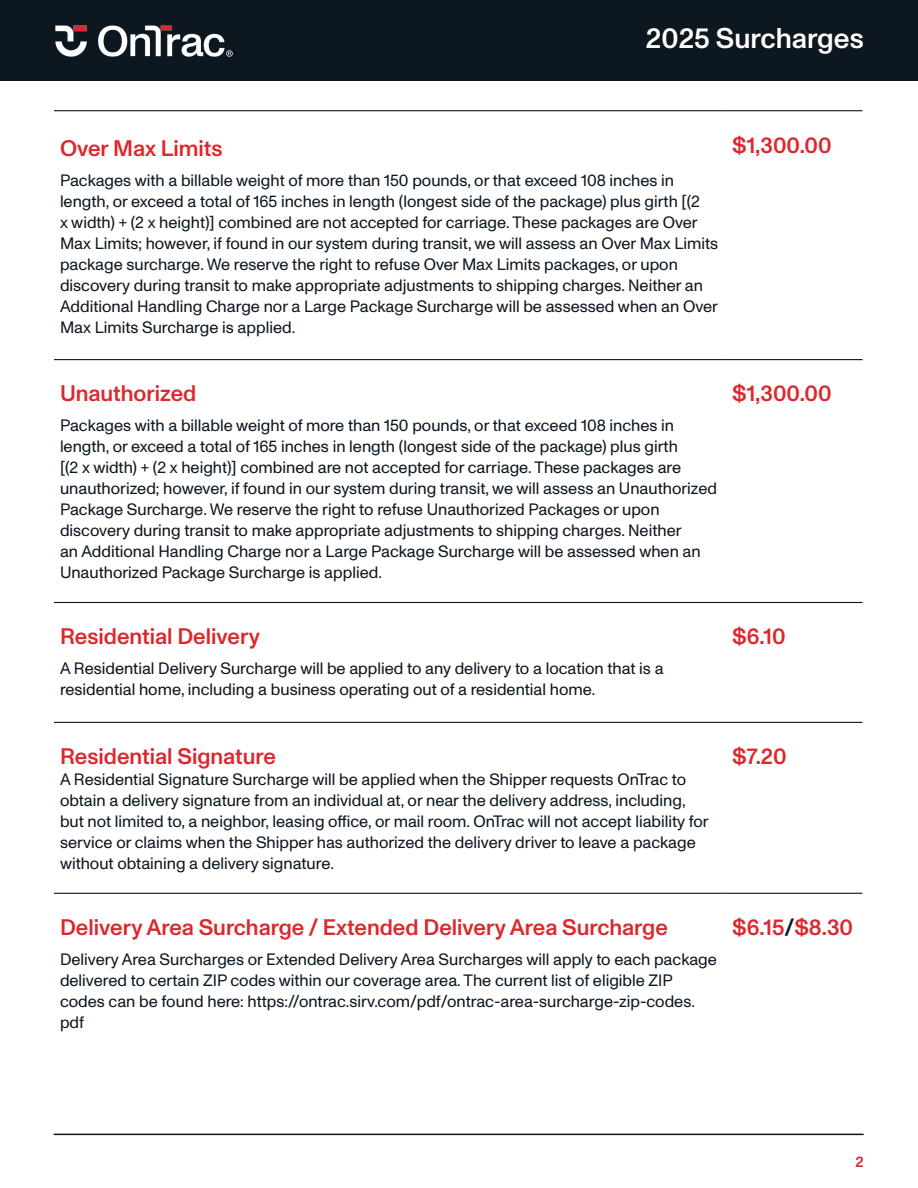
<style>
.page{position:relative;width:918px;height:1188px;background:#fff}
.page>*{position:absolute;margin:0;border:0;box-sizing:border-box;transform-origin:0 0}
.t1{font:500 28.5px "On Trac Monument Grotesk";color:#fff}
.t2{font:500 22.5px "On Trac Monument Grotesk";color:#dc272d}
.t3{font:16.5px/21px "On Trac Monument Grotesk";color:#0d1720}
.t4{font:500 15px "On Trac Monument Grotesk";color:#d52530}
.s1{color:#0d1720}
</style>
<div class="page">
<div style="left:0;top:0;width:918px;height:81px;background:#0d1720"></div>
<hr style="left:54px;top:1134px;width:810px;height:1px;background:#0d1720">
<img style="left:55px;top:25px;width:178px;height:32px">
<hr style="left:54px;top:602px;width:672px;height:1px;background:#0d1720">
<hr style="left:726px;top:602px;width:136px;height:1px;background:#0d1720">
<hr style="left:54px;top:722px;width:672px;height:1px;background:#0d1720">
<hr style="left:726px;top:722px;width:136px;height:1px;background:#0d1720">
<hr style="left:54px;top:893px;width:672px;height:1px;background:#0d1720">
<hr style="left:726px;top:893px;width:136px;height:1px;background:#0d1720">
<hr style="left:54px;top:110px;width:672px;height:1px;background:#0d1720">
<hr style="left:54px;top:359px;width:672px;height:1px;background:#0d1720">
<hr style="left:726px;top:110px;width:136px;height:1px;background:#0d1720">
<hr style="left:726px;top:359px;width:136px;height:1px;background:#0d1720">
<h1 class="t1" style="left:646px;top:22px;width:220px">2025 Surcharges</h1>
<p class="t2" style="left:60px;top:135px;width:164px">Over Max Limits</p>
<p class="t3" style="left:60px;top:169px;width:660px">Packages with a billable weight of more than 150 pounds, or that exceed 108 inches in length, or exceed a total of 165 inches in length (longest side of the package) plus girth [(2<br>x width) + (2 x height)] combined are not accepted for carriage. These packages are Over Max Limits; however, if found in our system during transit, we will assess an Over Max Limits package surcharge. We reserve the right to refuse Over Max Limits packages, or upon discovery during transit to make appropriate adjustments to shipping charges. Neither an Additional Handling Charge nor a Large Package Surcharge will be assessed when an Over Max Limits Surcharge is applied.</p>
<p class="t2" style="left:732px;top:132px;width:101px">$1,300.00</p>
<p class="t2" style="left:60px;top:381px;width:138px">Unauthorized</p>
<p class="t3" style="left:60px;top:415px;width:659px">Packages with a billable weight of more than 150 pounds, or that exceed 108 inches in length, or exceed a total of 165 inches in length (longest side of the package) plus girth<br>[(2 x width) + (2 x height)] combined are not accepted for carriage. These packages are unauthorized; however, if found in our system during transit, we will assess an Unauthorized Package Surcharge. We reserve the right to refuse Unauthorized Packages or upon discovery during transit to make appropriate adjustments to shipping charges. Neither<br>an Additional Handling Charge nor a Large Package Surcharge will be assessed when an Unauthorized Package Surcharge is applied.</p>
<p class="t2" style="left:732px;top:381px;width:101px">$1,300.00</p>
<p class="t2" style="left:60px;top:623px;width:202px">Residential Delivery</p>
<p class="t3" style="left:60px;top:658px;width:605px">A Residential Delivery Surcharge will be applied to any delivery to a location that is a residential home, including a business operating out of a residential home.</p>
<p class="t2" style="left:732px;top:623px;width:55px">$6.10</p>
<p class="t2" style="left:60px;top:743px;width:218px">Residential Signature</p>
<p class="t3" style="left:60px;top:769px;width:650px">A Residential Signature Surcharge will be applied when the Shipper requests OnTrac to obtain a delivery signature from an individual at, or near the delivery address, including, but not limited to, a neighbor, leasing office, or mail room. OnTrac will not accept liability for service or claims when the Shipper has authorized the delivery driver to leave a package without obtaining a delivery signature.</p>
<p class="t2" style="left:732px;top:743px;width:56px">$7.20</p>
<p class="t2" style="left:60px;top:914px;width:609px">Delivery Area Surcharge / Extended Delivery Area Surcharge</p>
<p class="t3" style="left:60px;top:949px;width:658px">Delivery Area Surcharges or Extended Delivery Area Surcharges will apply to each package delivered to certain ZIP codes within our coverage area. The current list of eligible ZIP codes can be found here: https://ontrac.sirv.com/pdf/ontrac-area-surcharge-zip-codes. pdf</p>
<p class="t2" style="left:732px;top:914px;width:123px">$6.15<span class="s1">/</span>$8.30</p>
<p class="t4" style="left:855px;top:1153px;width:10px">2</p>
</div>
